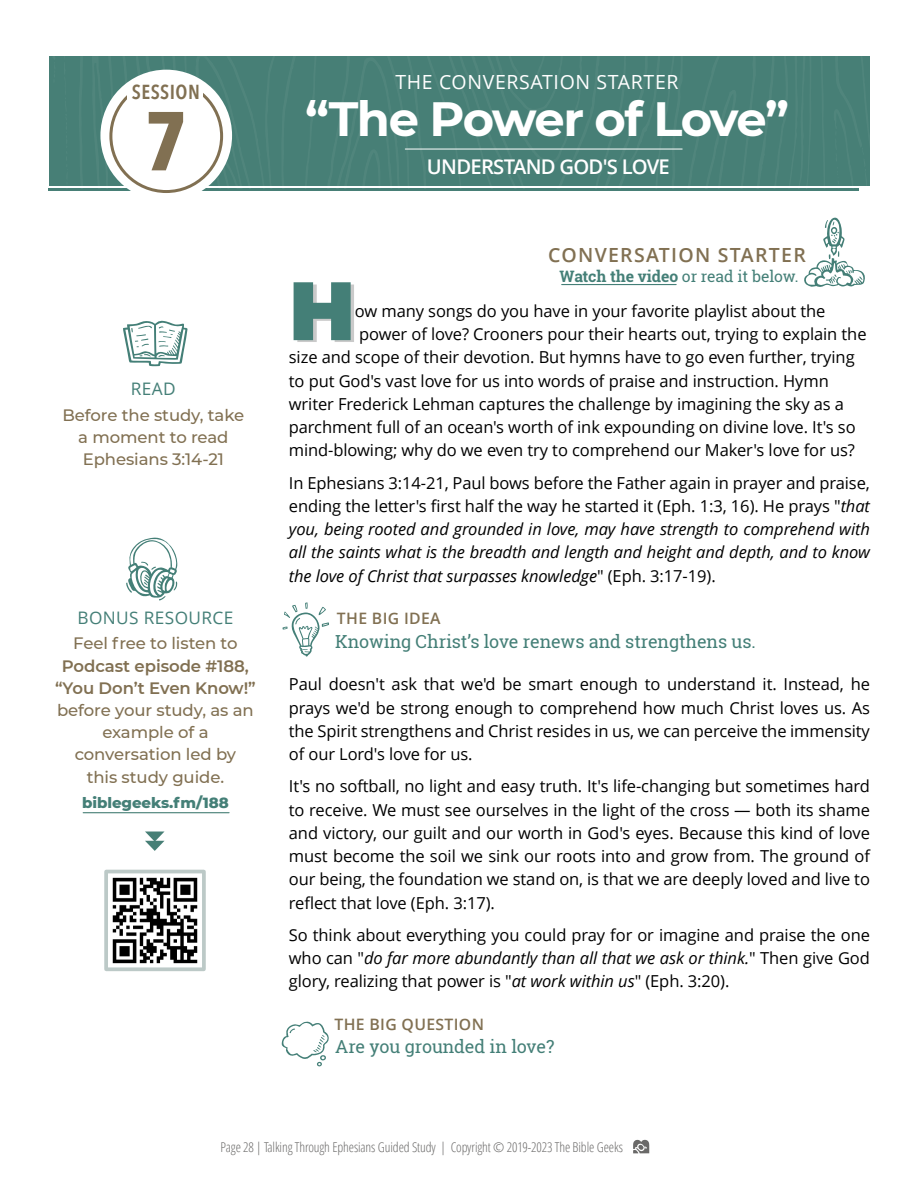
<style>
.page{position:relative;width:918px;height:1188px;background:#fff}
.page>*{position:absolute;margin:0;border:0;box-sizing:border-box;transform-origin:0 0}
.t1{font:900 82.65px "Montserrat";color:#447f77}
.t2{font:700 82.5px "Avenir Next Condensed";color:#817052}
.t3{font:700 48px "Montserrat";letter-spacing:-.04em;color:#fff}
.t4{font:600 20.25px "Open Sans";letter-spacing:-.035em;color:#fff}
.t5{font:600 20.25px "Avenir Next Condensed";letter-spacing:.02em;color:#817052}
.t6{font:19.5px "Open Sans";letter-spacing:.035em;color:#fff}
.t7{font:600 19.5px "Open Sans";letter-spacing:.065em;color:#817052}
.t8{font:18px "Roboto Slab";letter-spacing:-.005em;color:#447f77}
.t9{font:17.25px "Open Sans";letter-spacing:.02em;color:#447f77}
.t10{font:16.5px/23.2px "Open Sans";letter-spacing:-.005em;color:#000;text-align:justify}
.t11{font:italic 16.5px/23.2px "Open Sans";letter-spacing:-.005em;color:#000;text-align:justify}
.t12{font:500 16.5px/22.2px "Montserrat";letter-spacing:-.005em;color:#817052;text-align:center}
.t13{font:600 16.5px/22.2px "Montserrat";letter-spacing:-.005em;color:#817052;text-align:center}
.t14{font:15.75px "Roboto Slab";letter-spacing:-.005em;color:#447f77}
.t15{font:600 15.75px "Open Sans";letter-spacing:.02em;color:#817052}
.t16{font:800 15px "Montserrat";letter-spacing:-.005em;color:#447f77}
.t17{font:300 condensed 13.5px "Open Sans";letter-spacing:-.01em;color:#6a6968}
.s1{font-weight:700}
.s2{font-style:normal}
.s3{font-style:italic}
</style>
<div class="page">
<hr style="left:388px;top:188px;width:471px;height:3px;background:#477f76">
<hr style="left:49px;top:188px;width:353px;height:3px;background:#477f76">
<svg style="left:49px;top:56px;width:820px;height:133px;background:#4b8179"></svg>
<div style="left:100px;top:70px;width:132px;height:131px;background:#fff;border-radius:50%"></div>
<div style="left:109px;top:79px;width:114px;height:114px;border:3px solid #817052;border-radius:50%"></div>
<div style="left:128px;top:88px;width:75px;height:22px;background:#fff"></div>
<div style="left:148px;top:79px;width:36px;height:21px;background:#fff"></div>
<div style="left:136px;top:82px;width:61px;height:22px;background:#fff"></div>
<svg style="left:633px;top:1140px;width:16px;height:13px"></svg>
<svg style="left:282px;top:1021px;width:47px;height:45px"></svg>
<img style="left:112px;top:877px;width:86px;height:87px">
<svg style="left:145px;top:832px;width:20px;height:19px"></svg>
<svg style="left:123px;top:320px;width:65px;height:46px"></svg>
<svg style="left:283px;top:602px;width:46px;height:55px"></svg>
<svg style="left:126px;top:537px;width:52px;height:64px"></svg>
<svg style="left:804px;top:217px;width:61px;height:70px"></svg>
<hr style="left:562px;top:284px;width:114px;height:1px;background:#447f77">
<hr style="left:83px;top:812px;width:146px;height:1px;background:#477f76">
<hr style="left:405px;top:149px;width:277px;height:1px;background:#fff">
<p class="t5" style="left:132px;top:79px;width:69px">SESSION</p>
<h2 class="t2" style="left:145px;top:88px;width:45px">7</h2>
<p class="t9" style="left:131px;top:382px;width:46px">READ</p>
<p class="t12" style="left:62px;top:404px;width:183px">Before the study, take a moment to read<br>Ephesians 3:14-21</p>
<p class="t9" style="left:77px;top:611px;width:157px">BONUS RESOURCE</p>
<p class="t12" style="left:73px;top:632px;width:166px">Feel free to listen to</p>
<p class="t13" style="left:55px;top:655px;width:202px">Podcast episode #188, “You Don’t Even Know!”</p>
<p class="t12" style="left:57px;top:699px;width:198px">before your study, as an example of a conversation led by<br>this study guide.</p>
<p class="t16" style="left:82px;top:793px;width:148px">biblegeeks.fm/188</p>
<p class="t6" style="left:395px;top:74px;width:285px">THE CONVERSATION STARTER</p>
<h3 class="t3" style="left:305px;top:90px;width:485px">“The Power of Love”</h3>
<p class="t4" style="left:427px;top:158px;width:244px">UNDERSTAND GOD'S LOVE</p>
<p class="t7" style="left:548px;top:247px;width:259px">CONVERSATION STARTER</p>
<p class="t14" style="left:560px;top:266px;width:241px"><span class="s1">Watch the video</span> or read it below.</p>
<h1 class="t1" style="left:289px;top:260px;width:68px">H</h1>
<p class="t10" style="left:355px;top:301px;width:472px">ow many songs do you have in your favorite playlist about the</p>
<p class="t10" style="left:359px;top:324px;width:509px">power of love? Crooners pour their hearts out, trying to explain the</p>
<p class="t10" style="left:289px;top:347px;width:567px">size and scope of their devotion. But hymns have to go even further, trying</p>
<p class="t10" style="left:289px;top:371px;width:542px">to put God's vast love for us into words of praise and instruction. Hymn</p>
<p class="t10" style="left:289px;top:394px;width:557px">writer Frederick Lehman captures the challenge by imagining the sky as a</p>
<p class="t10" style="left:289px;top:417px;width:568px">parchment full of an ocean's worth of ink expounding on divine love. It's so</p>
<p class="t10" style="left:289px;top:440px;width:568px">mind-blowing; why do we even try to comprehend our Maker's love for us?</p>
<p class="t11" style="left:289px;top:473px;width:583px"><span class="s2">In Ephesians 3:14-21, Paul bows before the Father again in prayer and praise, ending the letter's first half the way he started it (Eph. 1:3, 16). He prays "</span>that you, being rooted and grounded in love, may have strength to comprehend with all the saints what is the breadth and length and height and depth, and to know the love of Christ that surpasses knowledge<span class="s2">" (Eph. 3:17-19).</span></p>
<p class="t15" style="left:337px;top:612px;width:105px">THE BIG IDEA</p>
<p class="t8" style="left:335px;top:629px;width:422px">Knowing Christ’s love renews and strengthens us.</p>
<p class="t10" style="left:289px;top:674px;width:583px">Paul doesn't ask that we'd be smart enough to understand it. Instead, he prays we'd be strong enough to comprehend how much Christ loves us. As the Spirit strengthens and Christ resides in us, we can perceive the immensity of our Lord's love for us.</p>
<p class="t10" style="left:289px;top:776px;width:583px">It's no softball, no light and easy truth. It's life-changing but sometimes hard to receive. We must see ourselves in the light of the cross — both its shame and victory, our guilt and our worth in God's eyes. Because this kind of love must become the soil we sink our roots into and grow from. The ground of our being, the foundation we stand on, is that we are deeply loved and live to reflect that love (Eph. 3:17).</p>
<p class="t10" style="left:289px;top:925px;width:583px">So think about everything you could pray for or imagine and praise the one who can "<span class="s3">do far more abundantly than all that we ask or think.</span>" Then give God glory, realizing that power is "<span class="s3">at work within us</span>" (Eph. 3:20).</p>
<p class="t15" style="left:335px;top:1018px;width:151px">THE BIG QUESTION</p>
<p class="t8" style="left:335px;top:1035px;width:221px">Are you grounded in love?</p>
<p class="t17" style="left:220px;top:1142px;width:404px">Page 28 | Talking Through Ephesians Guided Study | Copyright © 2019-2023 The Bible Geeks</p>
</div>
